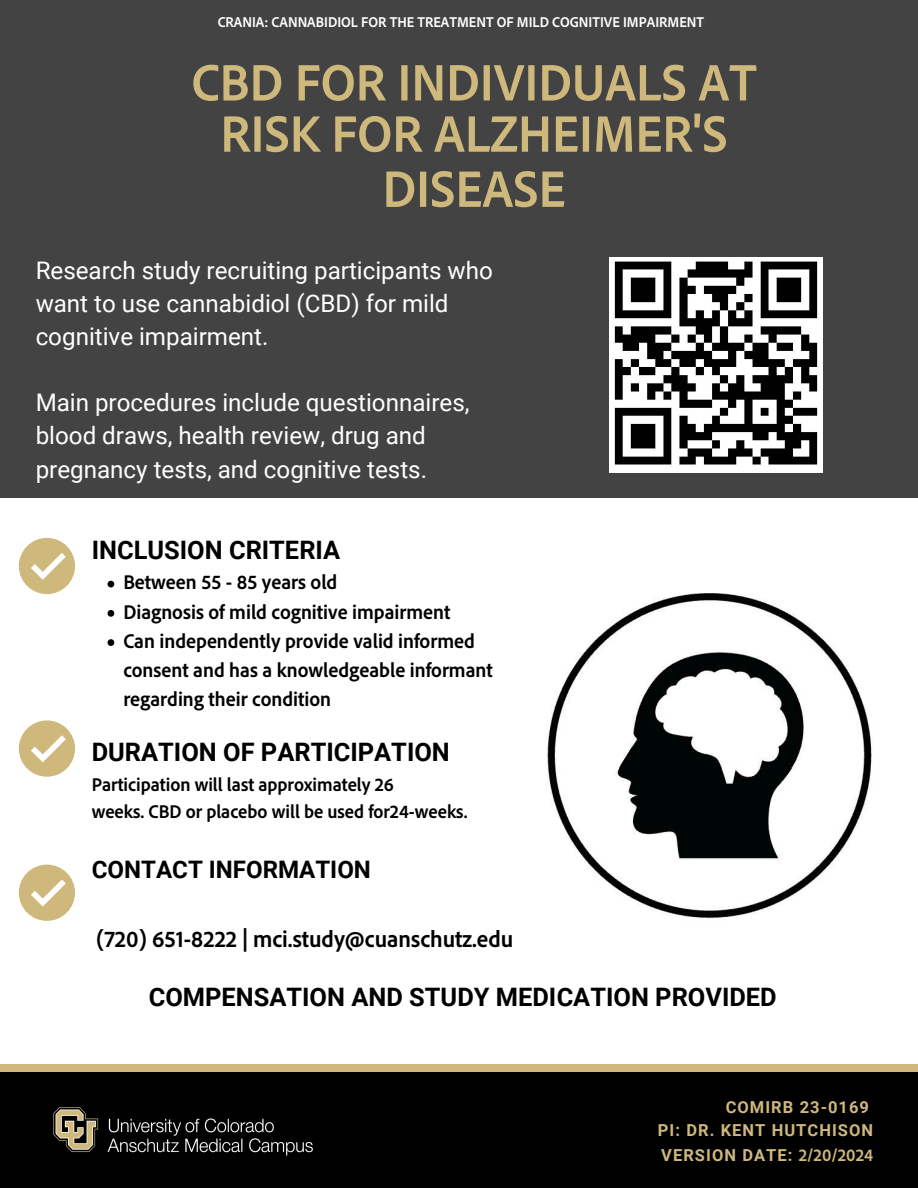
<style>
.page{position:relative;width:918px;height:1188px;background:#fff}
.page>*{position:absolute;margin:0;border:0;box-sizing:border-box;transform-origin:0 0}
.t1{font:700 semi-condensed 54px/53.2px "Adobe Clean";color:#cfb87c;text-align:center}
.t2{font:700 25.5px "Roboto";color:#000}
.t3{font:700 25.35px "Roboto";color:#000}
.t4{font:24.15px/33.2px "Roboto";color:#fff}
.t5{font:700 semi-condensed 24.15px "Adobe Clean";color:#000}
.t6{font:700 24.15px "Roboto";color:#000}
.t7{font:700 semi-condensed 20.85px/29.2px "Adobe Clean";color:#000}
.t8{font:700 semi-condensed 19.5px/27px "Adobe Clean";color:#000}
.t9{font:700 16.5px/24.2px "Roboto";letter-spacing:.065em;color:#cfb87c}
.t10{font:700 semi-condensed 15px "Adobe Clean";color:#fff}
.s1{font-size:24px}
.s2{font-family:"Adobe Clean";font-stretch:semi-condensed;font-size:18px}
</style>
<div class="page">
<div style="left:0;top:0;width:918px;height:497px;background:#434343"></div>
<div style="left:0;top:1064px;width:918px;height:15px;background:#cfb87c"></div>
<div style="left:0;top:1072px;width:918px;height:116px;background:#000"></div>
<div style="left:19px;top:538px;width:56px;height:56px;background:#cfb87c;border-radius:50%"></div>
<svg style="left:31px;top:553px;width:35px;height:27px"></svg>
<div style="left:19px;top:720px;width:56px;height:57px;background:#cfb87c;border-radius:50%"></div>
<svg style="left:31px;top:735px;width:35px;height:27px"></svg>
<div style="left:19px;top:865px;width:56px;height:56px;background:#cfb87c;border-radius:50%"></div>
<svg style="left:31px;top:879px;width:35px;height:28px"></svg>
<img style="left:53px;top:1108px;width:259px;height:47px">
<svg style="left:108px;top:581px;width:6px;height:6px"></svg>
<svg style="left:108px;top:610px;width:6px;height:7px"></svg>
<svg style="left:108px;top:639px;width:6px;height:7px"></svg>
<img style="left:547px;top:593px;width:325px;height:326px">
<img style="left:609px;top:257px;width:213px;height:216px">
<p class="t10" style="left:218px;top:13px;width:488px">CRANIA: CANNABIDIOL FOR THE TREATMENT OF MILD COGNITIVE IMPAIRMENT</p>
<h1 class="t1" style="left:191px;top:54px;width:567px">CBD FOR INDIVIDUALS AT<br>RISK FOR ALZHEIMER'S<br>DISEASE</h1>
<p class="t4" style="left:36px;top:254px;width:459px">Research study recruiting participants who want to use cannabidiol (CBD) for mild cognitive impairment.</p>
<p class="t4" style="left:36px;top:386px;width:435px">Main procedures include questionnaires, blood draws, health review, drug and pregnancy tests, and cognitive tests.</p>
<p class="t3" style="left:92px;top:536px;width:250px">INCLUSION CRITERIA</p>
<p class="t7" style="left:123px;top:567px;width:371px">Between 55 - 85 years old<br>Diagnosis of mild cognitive impairment<br>Can independently provide valid informed consent and has a knowledgeable informant regarding their condition</p>
<p class="t2" style="left:92px;top:738px;width:360px">DURATION OF PARTICIPATION</p>
<p class="t8" style="left:92px;top:770px;width:377px">Participation will last approximately 26<br>weeks. CBD or placebo will be used for24-weeks.</p>
<p class="t6" style="left:92px;top:856px;width:281px">CONTACT INFORMATION</p>
<p class="t5" style="left:96px;top:924px;width:419px"><span class="s1">(720) 651-8222</span> | mci.study@cuanschutz.edu</p>
<p class="t3" style="left:149px;top:983px;width:629px">COMPENSATION AND STUDY MEDICATION PROVIDED</p>
<p class="t9" style="left:658px;top:1095px;width:217px;text-indent:68px">COMIRB 23-0169<br>PI: DR. KENT HUTCHISON<br>VERSION DATE: <span class="s2">2/20/2024</span></p>
</div>
